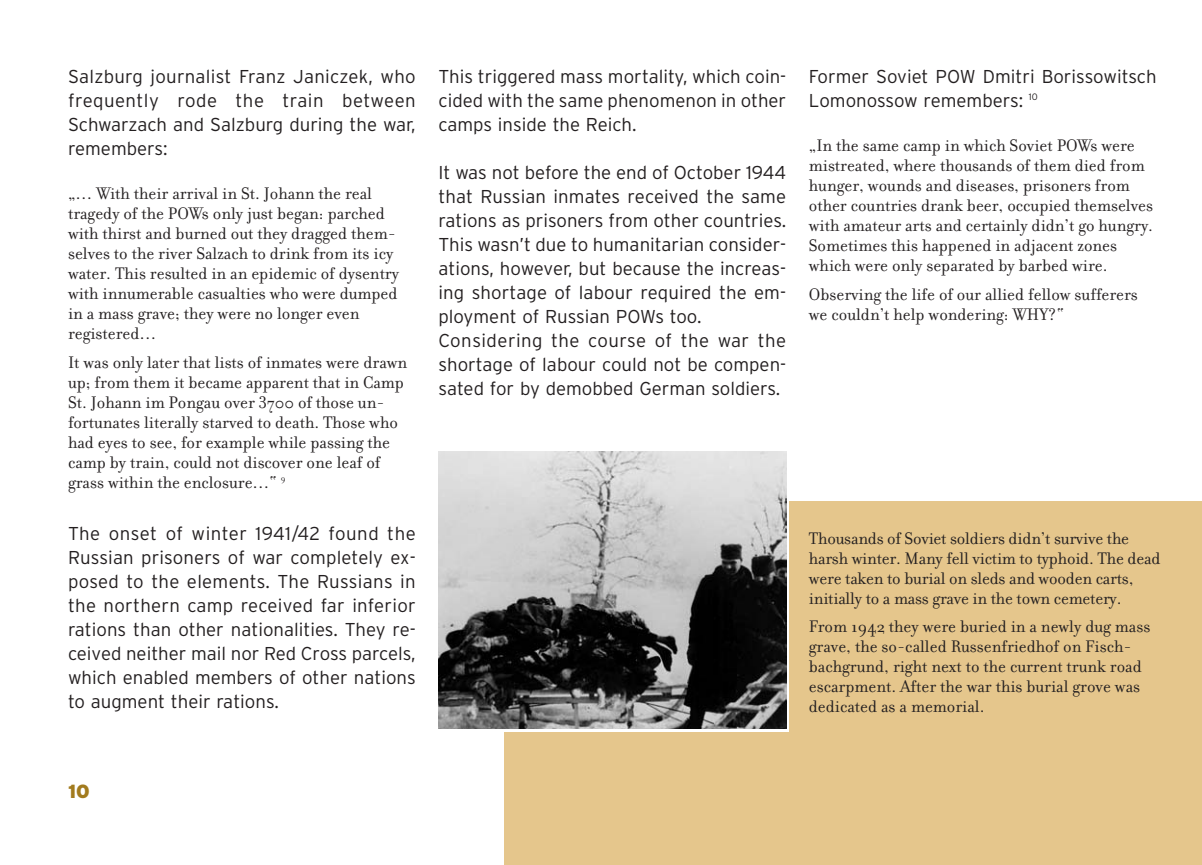
<style>
.page{position:relative;width:1202px;height:865px;background:#fff}
.page>*{position:absolute;margin:0;border:0;box-sizing:border-box;transform-origin:0 0}
.t1{font:900 19px "Interstate";color:#a27b1e}
.t2{font:300 18.6px/24px "Interstate";color:#231f20;text-align:justify}
.t3{font:18px/20px "Filosofia";color:#231f20}
</style>
<div class="page">
<div style="left:505px;top:502px;width:697px;height:363px;background:#e5c68c"></div>
<div style="left:441px;top:437px;width:348px;height:294px;background:#fff"></div>
<img style="left:438px;top:451px;width:348px;height:278px">
<p class="t2" style="left:68px;top:65px;width:349px">Salzburg journalist Franz Janiczek, who frequently rode the train between Schwarzach and Salzburg during the war, remembers:</p>
<p class="t3" style="left:68px;top:183px;width:333px">„… With their arrival in St. Johann the real tragedy of the POWs only just began: parched with thirst and burned out they dragged them&shy;selves to the river Salzach to drink from its icy water. This resulted in an epidemic of dysentry with innumerable casualties who were dumped in a mass grave; they were no longer even registered…</p>
<p class="t3" style="left:68px;top:352px;width:341px">It was only later that lists of inmates were drawn up; from them it became apparent that in Camp St. Johann im Pongau over 3700 of those un&shy;fortunates literally starved to death. Those who had eyes to see, for example while passing the camp by train, could not discover one leaf of grass within the enclosure…“ <sup>9</sup></p>
<p class="t2" style="left:68px;top:521px;width:349px">The onset of winter 1941/42 found the Russian prisoners of war completely ex&shy;posed to the elements. The Russians in the northern camp received far inferior rations than other nationalities. They re&shy;ceived neither mail nor Red Cross parcels, which enabled members of other nations to augment their rations.</p>
<p class="t2" style="left:438px;top:65px;width:349px">This triggered mass mortality, which coin&shy;cided with the same phenomenon in other camps inside the Reich.</p>
<p class="t2" style="left:438px;top:161px;width:349px;text-align:left">It was not before the end of October 1944 that Russian inmates received the same rations as prisoners from other countries.<br>This wasn’t due to humanitarian consider&shy;ations, however, but because the increas&shy;ing shortage of labour required the em&shy;ployment of Russian POWs too.<br>Considering the course of the war the shortage of labour could not be compen&shy;sated for by demobbed German soldiers.</p>
<p class="t2" style="left:809px;top:65px;width:349px">Former Soviet POW Dmitri Borissowitsch<br>Lomonossow remembers: <sup>10</sup></p>
<p class="t3" style="left:809px;top:135px;width:346px">„In the same camp in which Soviet POWs were mistreated, where thousands of them died from hunger, wounds and diseases, prisoners from other countries drank beer, occupied themselves with amateur arts and certainly didn’t go hungry.<br>Sometimes this happened in adjacent zones which were only separated by barbed wire.</p>
<p class="t3" style="left:809px;top:284px;width:331px">Observing the life of our allied fellow sufferers we couldn’t help wondering: WHY?“</p>
<p class="t3" style="left:809px;top:527px;width:353px">Thousands of Soviet soldiers didn’t survive the harsh winter. Many fell victim to typhoid. The dead were taken to burial on sleds and wooden carts, initially to a mass grave in the town cemetery.</p>
<p class="t3" style="left:809px;top:616px;width:343px">From 1942 they were buried in a newly dug mass grave, the so-called Russenfriedhof on Fisch&shy;bachgrund, right next to the current trunk road escarpment. After the war this burial grove was dedicated as a memorial.</p>
<p class="t1" style="left:68px;top:780px;width:23px">10</p>
</div>
